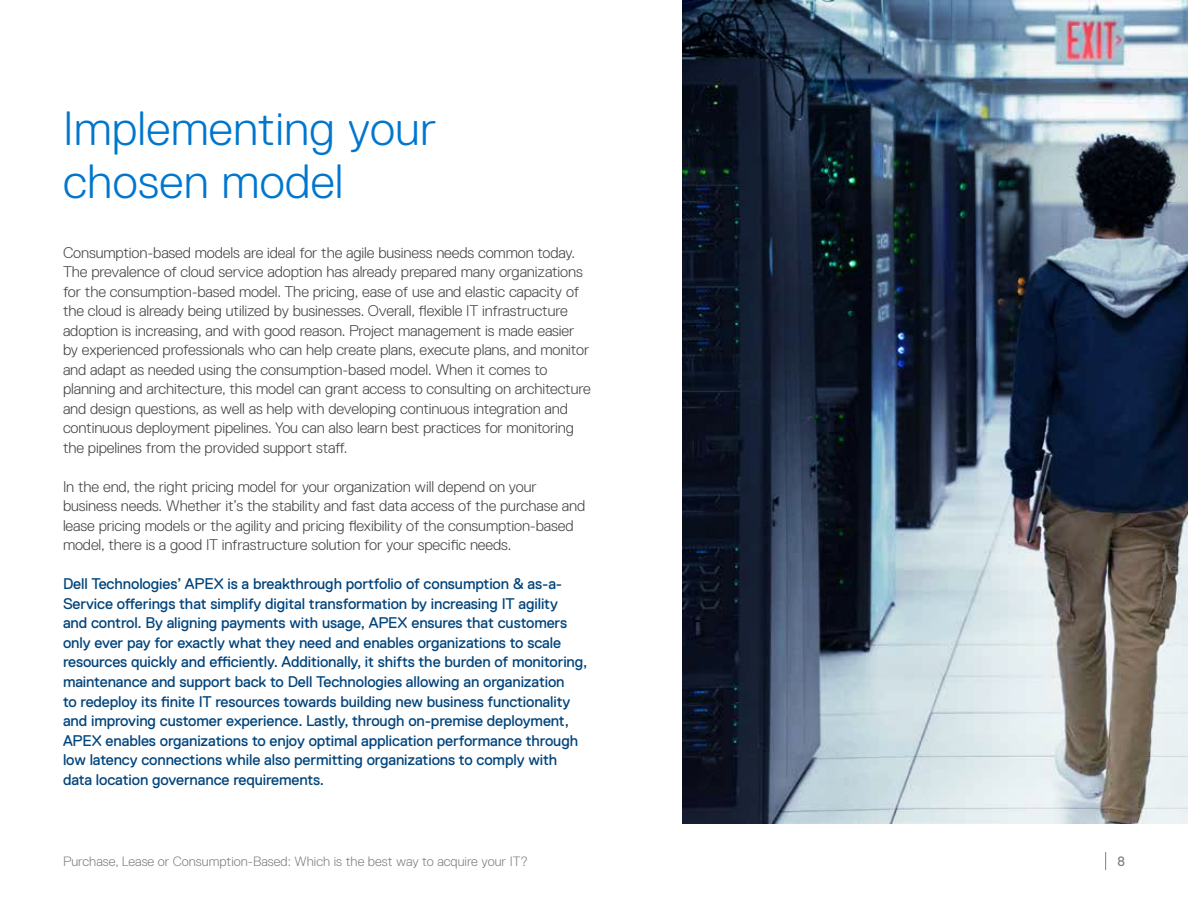
<style>
.page{position:relative;width:1188px;height:918px;background:#fff}
.page>*{position:absolute;margin:0;border:0;box-sizing:border-box;transform-origin:0 0}
.t1{font:300 48px/52.5px "Dell Replica";letter-spacing:.005em;color:#0076ce}
.t2{font:300 15.45px/19.5px "Dell Replica";letter-spacing:-.01em;color:#444}
.t3{font:15.45px/19.5px "Dell Replica";letter-spacing:-.01em;color:#00447c}
.t4{font:300 13.5px "Dell Replica";color:#808080}
.t5{font:13.5px "Dell Replica";color:#808080}
</style>
<div class="page">
<svg style="left:1105px;top:852px;width:1px;height:18px"></svg>
<img style="left:682px;top:0;width:506px;height:824px">
<h1 class="t1" style="left:63px;top:103px;width:375px">Implementing your chosen model</h1>
<p class="t2" style="left:63px;top:243px;width:529px">Consumption-based models are ideal for the agile business needs common today.<br>The prevalence of cloud service adoption has already prepared many organizations for the consumption-based model. The pricing, ease of use and elastic capacity of the cloud is already being utilized by businesses. Overall, flexible IT infrastructure adoption is increasing, and with good reason. Project management is made easier by experienced professionals who can help create plans, execute plans, and monitor and adapt as needed using the consumption-based model. When it comes to planning and architecture, this model can grant access to consulting on architecture and design questions, as well as help with developing continuous integration and continuous deployment pipelines. You can also learn best practices for monitoring the pipelines from the provided support staff.</p>
<p class="t2" style="left:63px;top:477px;width:524px">In the end, the right pricing model for your organization will depend on your business needs. Whether it’s the stability and fast data access of the purchase and lease pricing models or the agility and pricing flexibility of the consumption-based model, there is a good IT infrastructure solution for your specific needs.</p>
<p class="t3" style="left:63px;top:574px;width:526px">Dell Technologies’ APEX is a breakthrough portfolio of consumption &amp; as-a-Service offerings that simplify digital transformation by increasing IT agility<br>and control. By aligning payments with usage, APEX ensures that customers only ever pay for exactly what they need and enables organizations to scale resources quickly and efficiently. Additionally, it shifts the burden of monitoring, maintenance and support back to Dell Technologies allowing an organization<br>to redeploy its finite IT resources towards building new business functionality and improving customer experience. Lastly, through on-premise deployment, APEX enables organizations to enjoy optimal application performance through low latency connections while also permitting organizations to comply with data location governance requirements.</p>
<p class="t4" style="left:63px;top:853px;width:467px">Purchase, Lease or Consumption-Based: Which is the best way to acquire your IT?</p>
<p class="t5" style="left:1117px;top:853px;width:9px">8</p>
</div>
